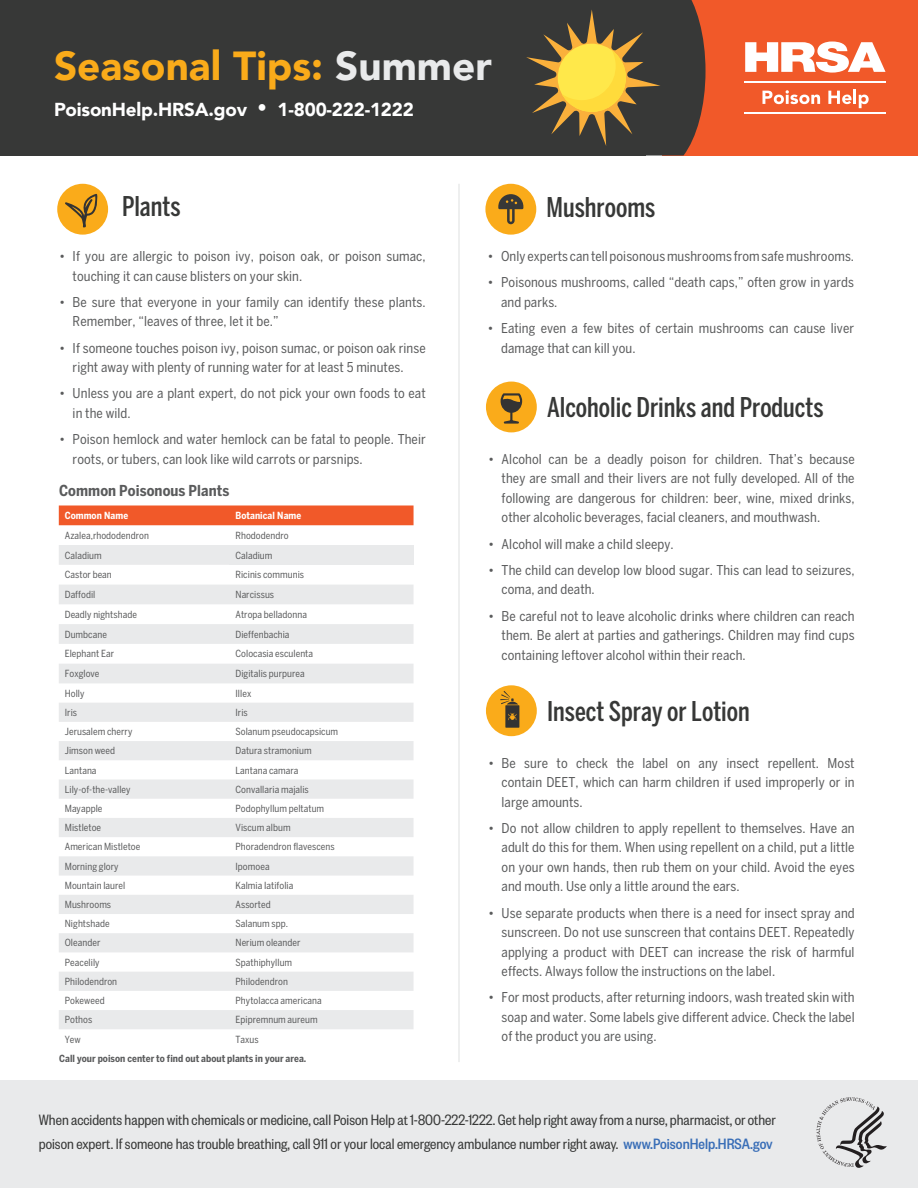
<style>
.page{position:relative;width:918px;height:1188px;background:#fff}
.page>*{position:absolute;margin:0;border:0;box-sizing:border-box;transform-origin:0 0}
.t1{font:900 40.5px "Avenir";color:#faab1a}
.t2{font:500 extra-condensed 27px "Benton Sans";color:#373837}
.t3{font:900 18.75px "Avenir";letter-spacing:-.01em;color:#fff}
.t4{font:16.5px/24px "Founders Grotesk Cond";color:#373837}
.t5{font:700 condensed 15px "Benton Sans";letter-spacing:.005em;color:#5a5b5c}
.t6{font:condensed 13.5px/19.5px "Benton Sans";letter-spacing:.005em;color:#5a5b5c}
.t7{font:condensed 9.75px "Benton Sans";letter-spacing:.005em;color:#5a5b5c}
.t8{font:700 condensed 9.75px "Benton Sans";letter-spacing:.005em;color:#5a5b5c}
.t9{font:700 condensed 9.75px "Benton Sans";letter-spacing:.005em;color:#fff}
.s1{color:#e9eaeb}
.s2{font-weight:500;color:#396eb7}
</style>
<div class="page">
<div style="left:485px;top:184px;width:51px;height:51px;background:#faab1a;border-radius:50%"></div>
<svg style="left:498px;top:194px;width:25px;height:30px"></svg>
<div style="left:662px;top:0;width:256px;height:156px;background:#f15929"></div>
<div style="left:0;top:0;width:646px;height:156px;background:#373837"></div>
<svg style="left:646px;top:0;width:60px;height:156px;background:#4f3c35"></svg>
<hr style="left:745px;top:81px;width:141px;height:2px;background:#fff">
<hr style="left:745px;top:112px;width:141px;height:2px;background:#fff">
<svg style="left:762px;top:90px;width:58px;height:14px"></svg>
<svg style="left:828px;top:91px;width:24px;height:13px"></svg>
<hr style="left:853px;top:90px;width:3px;height:14px;background:#fff">
<svg style="left:859px;top:95px;width:10px;height:13px"></svg>
<svg style="left:745px;top:42px;width:141px;height:31px"></svg>
<div style="left:0;top:1080px;width:918px;height:108px;background:#e9eaeb"></div>
<svg style="left:816px;top:1097px;width:71px;height:71px"></svg>
<div style="left:57px;top:184px;width:51px;height:51px;background:#faab1a;border-radius:50%"></div>
<hr style="left:458px;top:184px;width:2px;height:878px;background:#e9eaeb">
<div style="left:486px;top:382px;width:51px;height:50px;background:#faab1a;border-radius:50%"></div>
<div style="left:59px;top:506px;width:355px;height:19px;background:#f15929"></div>
<svg style="left:59px;top:545px;width:355px;height:484px;fill:#efeff0"></svg>
<div style="left:230px;top:545px;width:184px;height:20px;background:#e9eaeb"></div>
<div style="left:486px;top:685px;width:51px;height:51px;background:#faab1a;border-radius:50%"></div>
<svg style="left:500px;top:691px;width:19px;height:37px"></svg>
<svg style="left:65px;top:194px;width:33px;height:34px"></svg>
<svg style="left:501px;top:393px;width:21px;height:31px"></svg>
<svg style="left:526px;top:9px;width:134px;height:137px"></svg>
<h1 class="t1" style="left:54px;top:31px;width:439px">Seasonal Tips: <span class="s1">Summer</span></h1>
<h3 class="t3" style="left:54px;top:93px;width:361px">PoisonHelp.HRSA.gov • 1-800-222-1222</h3>
<h2 class="t2" style="left:122px;top:191px;width:60px">Plants</h2>
<p class="t6" style="left:73px;top:246px;width:355px;text-indent:-14px">• If you are allergic to poison ivy, poison oak, or poison sumac, touching it can cause blisters on your skin.</p>
<p class="t6" style="left:73px;top:292px;width:355px;text-indent:-14px">• Be sure that everyone in your family can identify these plants.<br>Remember, “leaves of three, let it be.”</p>
<p class="t6" style="left:73px;top:338px;width:355px;text-indent:-14px">• If someone touches poison ivy, poison sumac, or poison oak rinse right away with plenty of running water for at least 5 minutes.</p>
<p class="t6" style="left:73px;top:384px;width:355px;text-indent:-14px">• Unless you are a plant expert, do not pick your own foods to eat in the wild.</p>
<p class="t6" style="left:73px;top:429px;width:355px;text-indent:-14px">• Poison hemlock and water hemlock can be fatal to people. Their roots, or tubers, can look like wild carrots or parsnips.</p>
<h3 class="t5" style="left:59px;top:481px;width:172px">Common Poisonous Plants</h3>
<p class="t9" style="left:65px;top:510px;width:65px">Common Name</p>
<p class="t9" style="left:236px;top:510px;width:67px">Botanical Name</p>
<p class="t7" style="left:65px;top:530px;width:86px">Azalea,rhododendron</p>
<p class="t7" style="left:236px;top:530px;width:55px">Rhododendro</p>
<p class="t7" style="left:65px;top:549px;width:38px">Caladium</p>
<p class="t7" style="left:236px;top:549px;width:38px">Caladium</p>
<p class="t7" style="left:65px;top:569px;width:49px">Castor bean</p>
<p class="t7" style="left:236px;top:569px;width:70px">Ricinis communis</p>
<p class="t7" style="left:65px;top:589px;width:32px">Daffodil</p>
<p class="t7" style="left:236px;top:589px;width:40px">Narcissus</p>
<p class="t7" style="left:65px;top:609px;width:74px">Deadly nightshade</p>
<p class="t7" style="left:236px;top:609px;width:73px">Atropa belladonna</p>
<p class="t7" style="left:65px;top:628px;width:44px">Dumbcane</p>
<p class="t7" style="left:236px;top:628px;width:56px">Dieffenbachia</p>
<p class="t7" style="left:65px;top:648px;width:51px">Elephant Ear</p>
<p class="t7" style="left:236px;top:648px;width:79px">Colocasia esculenta</p>
<p class="t7" style="left:65px;top:668px;width:36px">Foxglove</p>
<p class="t7" style="left:236px;top:668px;width:71px">Digitalis purpurea</p>
<p class="t7" style="left:65px;top:687px;width:21px">Holly</p>
<p class="t7" style="left:236px;top:687px;width:17px">Illex</p>
<p class="t7" style="left:65px;top:707px;width:14px">Iris</p>
<p class="t7" style="left:236px;top:707px;width:14px">Iris</p>
<p class="t7" style="left:65px;top:726px;width:69px">Jerusalem cherry</p>
<p class="t7" style="left:236px;top:726px;width:104px">Solanum pseudocapsicum</p>
<p class="t7" style="left:65px;top:745px;width:52px">Jimson weed</p>
<p class="t7" style="left:236px;top:745px;width:78px">Datura stramonium</p>
<p class="t7" style="left:65px;top:764px;width:33px">Lantana</p>
<p class="t7" style="left:236px;top:764px;width:64px">Lantana camara</p>
<p class="t7" style="left:65px;top:784px;width:67px">Lily-of-the-valley</p>
<p class="t7" style="left:236px;top:784px;width:75px">Convallaria majalis</p>
<p class="t7" style="left:65px;top:803px;width:39px">Mayapple</p>
<p class="t7" style="left:236px;top:803px;width:90px">Podophyllum peltatum</p>
<p class="t7" style="left:65px;top:822px;width:38px">Mistletoe</p>
<p class="t7" style="left:236px;top:822px;width:57px">Viscum album</p>
<p class="t7" style="left:65px;top:841px;width:77px">American Mistletoe</p>
<p class="t7" style="left:236px;top:841px;width:101px">Phoradendron flavescens</p>
<p class="t7" style="left:65px;top:860px;width:55px">Morning glory</p>
<p class="t7" style="left:236px;top:860px;width:36px">Ipomoea</p>
<p class="t7" style="left:65px;top:880px;width:62px">Mountain laurel</p>
<p class="t7" style="left:236px;top:880px;width:59px">Kalmia Iatifolia</p>
<p class="t7" style="left:65px;top:899px;width:48px">Mushrooms</p>
<p class="t7" style="left:236px;top:899px;width:37px">Assorted</p>
<p class="t7" style="left:65px;top:918px;width:46px">Nightshade</p>
<p class="t7" style="left:236px;top:918px;width:54px">Salanum spp.</p>
<p class="t7" style="left:65px;top:937px;width:37px">Oleander</p>
<p class="t7" style="left:236px;top:937px;width:66px">Nerium oleander</p>
<p class="t7" style="left:65px;top:956px;width:36px">Peacelily</p>
<p class="t7" style="left:236px;top:956px;width:58px">Spathiphyllum</p>
<p class="t7" style="left:65px;top:976px;width:54px">Philodendron</p>
<p class="t7" style="left:236px;top:976px;width:54px">Philodendron</p>
<p class="t7" style="left:65px;top:995px;width:41px">Pokeweed</p>
<p class="t7" style="left:236px;top:995px;width:88px">Phytolacca americana</p>
<p class="t7" style="left:65px;top:1014px;width:29px">Pothos</p>
<p class="t7" style="left:236px;top:1014px;width:84px">Epipremnum aureum</p>
<p class="t7" style="left:65px;top:1033px;width:18px">Yew</p>
<p class="t7" style="left:236px;top:1033px;width:25px">Taxus</p>
<p class="t8" style="left:59px;top:1052px;width:249px">Call your poison center to find out about plants in your area.</p>
<h2 class="t2" style="left:547px;top:191px;width:110px">Mushrooms</h2>
<p class="t6" style="left:488px;top:246px;width:368px">• Only experts can tell poisonous mushrooms from safe mushrooms.</p>
<p class="t6" style="left:501px;top:273px;width:355px;text-indent:-14px">• Poisonous mushrooms, called “death caps,” often grow in yards and parks.</p>
<p class="t6" style="left:501px;top:318px;width:354px;text-indent:-14px">• Eating even a few bites of certain mushrooms can cause liver damage that can kill you.</p>
<h2 class="t2" style="left:547px;top:392px;width:278px">Alcoholic Drinks and Products</h2>
<p class="t6" style="left:502px;top:449px;width:355px;text-align:justify;text-indent:-14px">• Alcohol can be a deadly poison for children. That’s because they are small and their livers are not fully developed. All of the following are dangerous for children: beer, wine, mixed drinks, other alcoholic beverages, facial cleaners, and mouthwash.</p>
<p class="t6" style="left:488px;top:534px;width:187px">• Alcohol will make a child sleepy.</p>
<p class="t6" style="left:502px;top:560px;width:355px;text-indent:-14px">• The child can develop low blood sugar. This can lead to seizures, coma, and death.</p>
<p class="t6" style="left:502px;top:606px;width:355px;text-align:justify;text-indent:-14px">• Be careful not to leave alcoholic drinks where children can reach them. Be alert at parties and gatherings. Children may find cups containing leftover alcohol within their reach.</p>
<h2 class="t2" style="left:547px;top:696px;width:204px">Insect Spray or Lotion</h2>
<p class="t6" style="left:502px;top:753px;width:355px;text-align:justify;text-indent:-14px">• Be sure to check the label on any insect repellent. Most contain DEET, which can harm children if used improperly or in large amounts.</p>
<p class="t6" style="left:502px;top:818px;width:355px;text-align:justify;text-indent:-14px">• Do not allow children to apply repellent to themselves. Have an adult do this for them. When using repellent on a child, put a little on your own hands, then rub them on your child. Avoid the eyes and mouth. Use only a little around the ears.</p>
<p class="t6" style="left:502px;top:903px;width:355px;text-align:justify;text-indent:-14px">• Use separate products when there is a need for insect spray and sunscreen. Do not use sunscreen that contains DEET. Repeatedly applying a product with DEET can increase the risk of harmful effects. Always follow the instructions on the label.</p>
<p class="t6" style="left:502px;top:988px;width:355px;text-align:justify;text-indent:-14px">• For most products, after returning indoors, wash treated skin with soap and water. Some labels give different advice. Check the label of the product you are using.</p>
<p class="t4" style="left:39px;top:1107px;width:739px">When accidents happen with chemicals or medicine, call Poison Help at 1-800-222-1222. Get help right away from a nurse, pharmacist, or other poison expert. If someone has trouble breathing, call 911 or your local emergency ambulance number right away. <span class="s2">www.PoisonHelp.HRSA.gov</span></p>
</div>
